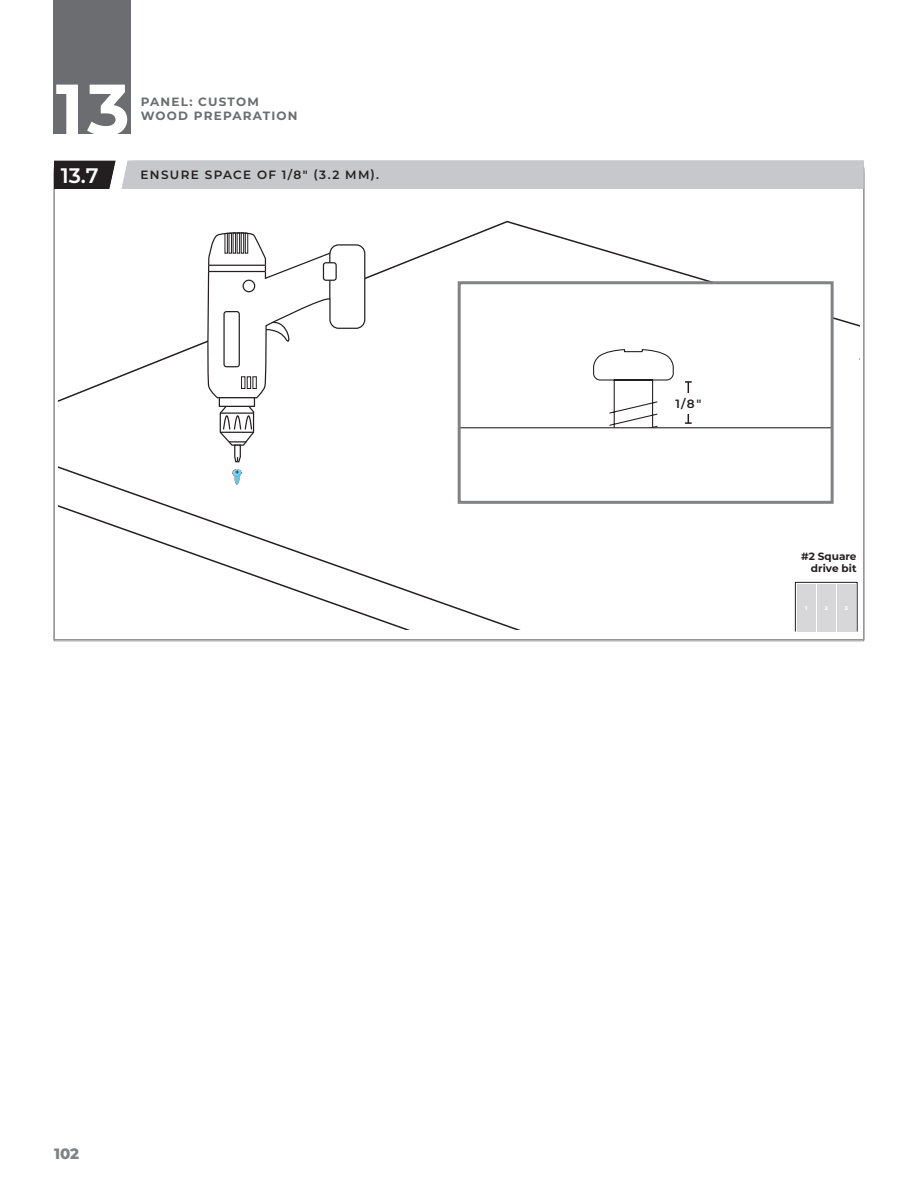
<style>
.page{position:relative;width:918px;height:1188px;background:#fff}
.page>*{position:absolute;margin:0;border:0;box-sizing:border-box;transform-origin:0 0}
.Subhead{font:700 72px "Montserrat";color:#fff}
.t1{font:600 21px "Montserrat";color:#fff}
.t2{font:800 15px "Montserrat";color:#808285}
.Image_Caption_Black{font:600 12px "Montserrat";letter-spacing:.115em;color:#231f20}
.t3{font:700 12px "Montserrat";letter-spacing:.1em;color:#6c6d70}
.Note{font:700 10.5px/12px "Montserrat";color:#231f20;text-align:right}
.Note-2{font:800 5.25px "Montserrat";color:#fff}
</style>
<div class="page">
<svg style="left:58px;top:220px;width:802px;height:409px"></svg>
<div style="left:459px;top:283px;width:373px;height:219px;background:#fff"></div>
<div style="left:458px;top:281px;width:376px;height:223px;border:3px solid #808285"></div>
<svg style="left:459px;top:349px;width:373px;height:153px"></svg>
<div style="left:669px;top:393px;width:39px;height:21px;background:#fff"></div>
<div style="left:219px;top:397px;width:36px;height:10px;background:#fff;border:1px solid #231f20"></div>
<svg style="left:219px;top:405px;width:36px;height:57px"></svg>
<svg style="left:207px;top:232px;width:158px;height:167px"></svg>
<svg style="left:231px;top:469px;width:12px;height:16px"></svg>
<svg style="left:795px;top:582px;width:63px;height:50px;background:#d1d1d3"></svg>
<svg style="left:54px;top:160px;width:810px;height:29px;background:#bcbcc0"></svg>
<div style="left:54px;top:0;width:77px;height:134px;background:#6c6d70"></div>
<p class="Subhead" style="left:56px;top:58px;width:76px">13</p>
<p class="t3" style="left:141px;top:93px;width:120px">PANEL: CUSTOM</p>
<p class="t3" style="left:141px;top:107px;width:158px">WOOD PREPARATION</p>
<p class="t1" style="left:61px;top:161px;width:39px">13.7</p>
<p class="Image_Caption_Black" style="left:141px;top:166px;width:240px">ENSURE SPACE OF 1/8" (3.2 MM).</p>
<p class="t2" style="left:54px;top:1143px;width:27px">102</p>
<p class="Image_Caption_Black" style="left:675px;top:395px;width:27px">1/8"</p>
<p class="Note" style="left:801px;top:550px;width:57px">#2 Square drive bit</p>
<p class="Note-2" style="left:805px;top:604px;width:4px">1</p>
<p class="Note-2" style="left:825px;top:604px;width:5px">2</p>
<p class="Note-2" style="left:845px;top:604px;width:5px">3</p>
</div>
